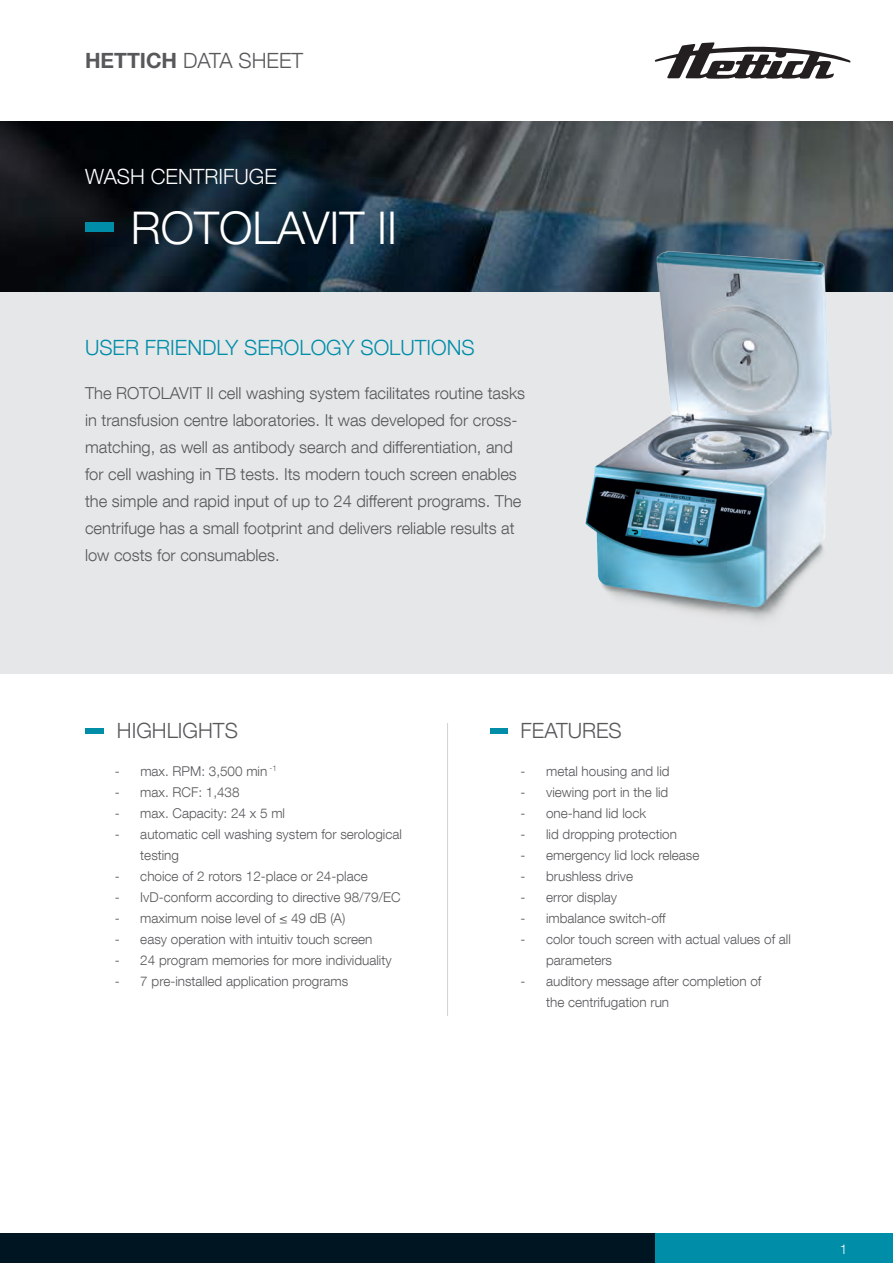
<style>
.page{position:relative;width:893px;height:1263px;background:#fff}
.page>*{position:absolute;margin:0;border:0;box-sizing:border-box;transform-origin:0 0}
.t1{font:300 45px "Helvetica Neue LT Com";color:#fff}
.t2{font:300 21px "Helvetica Neue LT Com";color:#57585a}
.t3{font:300 21px "Helvetica Neue LT Com";color:#008da8}
.t4{font:300 21px "Helvetica Neue LT Com";color:#fff}
.t5{font:300 16.5px/27px "Helvetica Neue LT Com";color:#57585a}
.t6{font:300 13.5px/21px "Helvetica Neue LT Com";color:#57585a}
.t7{font:300 13.5px "Helvetica Neue LT Com";color:#fff}
.s1{font-weight:700}
</style>
<div class="page">
<div style="left:655px;top:1233px;width:238px;height:30px;background:#008da8"></div>
<div style="left:0;top:1233px;width:655px;height:30px;background:#001522"></div>
<svg style="left:655px;top:42px;width:195px;height:37px"></svg>
<div style="left:0;top:291px;width:893px;height:383px;background:#e6e7e9"></div>
<div style="left:0;top:119px;width:893px;height:173px;background:#d1d2d4;opacity:.75"></div>
<div style="left:85px;top:223px;width:28px;height:9px;background:#008da8"></div>
<div style="left:85px;top:728px;width:18px;height:5px;background:#008da8"></div>
<div style="left:491px;top:728px;width:17px;height:5px;background:#008da8"></div>
<hr style="left:447px;top:723px;width:1px;height:293px;background:#d1d2d4">
<img style="left:544px;top:229px;width:331px;height:391px">
<h2 class="t2" style="left:85px;top:48px;width:220px"><span class="s1">HETTICH</span> DATA SHEET</h2>
<h2 class="t4" style="left:85px;top:163px;width:193px">WASH CENTRIFUGE</h2>
<h1 class="t1" style="left:131px;top:200px;width:268px">ROTOLAVIT II</h1>
<h2 class="t3" style="left:85px;top:335px;width:391px">USER FRIENDLY SEROLOGY SOLUTIONS</h2>
<p class="t5" style="left:85px;top:379px;width:442px">The ROTOLAVIT II cell washing system facilitates routine tasks in transfusion centre laboratories. It was developed for cross&shy;matching, as well as antibody search and differentiation, and for cell washing in TB tests. Its modern touch screen enables the simple and rapid input of up to 24 different programs. The centrifuge has a small footprint and delivers reliable results at low costs for consumables.</p>
<h2 class="t2" style="left:117px;top:718px;width:122px">HIGHLIGHTS</h2>
<p class="t6" style="left:115px;top:760px;width:164px">- max. RPM: 3,500 min <sup>-1</sup></p>
<p class="t6" style="left:115px;top:781px;width:126px">- max. RCF: 1,438</p>
<p class="t6" style="left:115px;top:802px;width:172px">- max. Capacity: 24 x 5 ml</p>
<p class="t6" style="left:140px;top:823px;width:263px;text-indent:-26px">- automatic cell washing system for serological testing</p>
<p class="t6" style="left:115px;top:865px;width:254px">- choice of 2 rotors 12-place or 24-place</p>
<p class="t6" style="left:115px;top:886px;width:287px">- IvD-conform according to directive 98/79/EC</p>
<p class="t6" style="left:115px;top:907px;width:232px">- maximum noise level of ≤ 49 dB (A)</p>
<p class="t6" style="left:115px;top:928px;width:259px">- easy operation with intuitiv touch screen</p>
<p class="t6" style="left:115px;top:949px;width:278px">- 24 program memories for more individuality</p>
<p class="t6" style="left:115px;top:970px;width:235px">- 7 pre-installed application programs</p>
<h2 class="t2" style="left:521px;top:718px;width:103px">FEATURES</h2>
<p class="t6" style="left:521px;top:760px;width:151px">- metal housing and lid</p>
<p class="t6" style="left:521px;top:781px;width:149px">- viewing port in the lid</p>
<p class="t6" style="left:521px;top:802px;width:127px">- one-hand lid lock</p>
<p class="t6" style="left:521px;top:823px;width:158px">- lid dropping protection</p>
<p class="t6" style="left:521px;top:844px;width:180px">- emergency lid lock release</p>
<p class="t6" style="left:521px;top:865px;width:114px">- brushless drive</p>
<p class="t6" style="left:521px;top:886px;width:98px">- error display</p>
<p class="t6" style="left:521px;top:907px;width:147px">- imbalance switch-off</p>
<p class="t6" style="left:546px;top:928px;width:246px;text-indent:-26px">- color touch screen with actual values of all parameters</p>
<p class="t6" style="left:546px;top:970px;width:217px;text-indent:-26px">- auditory message after completion of the centrifugation run</p>
<p class="t7" style="left:840px;top:1240px;width:9px">1</p>
</div>
